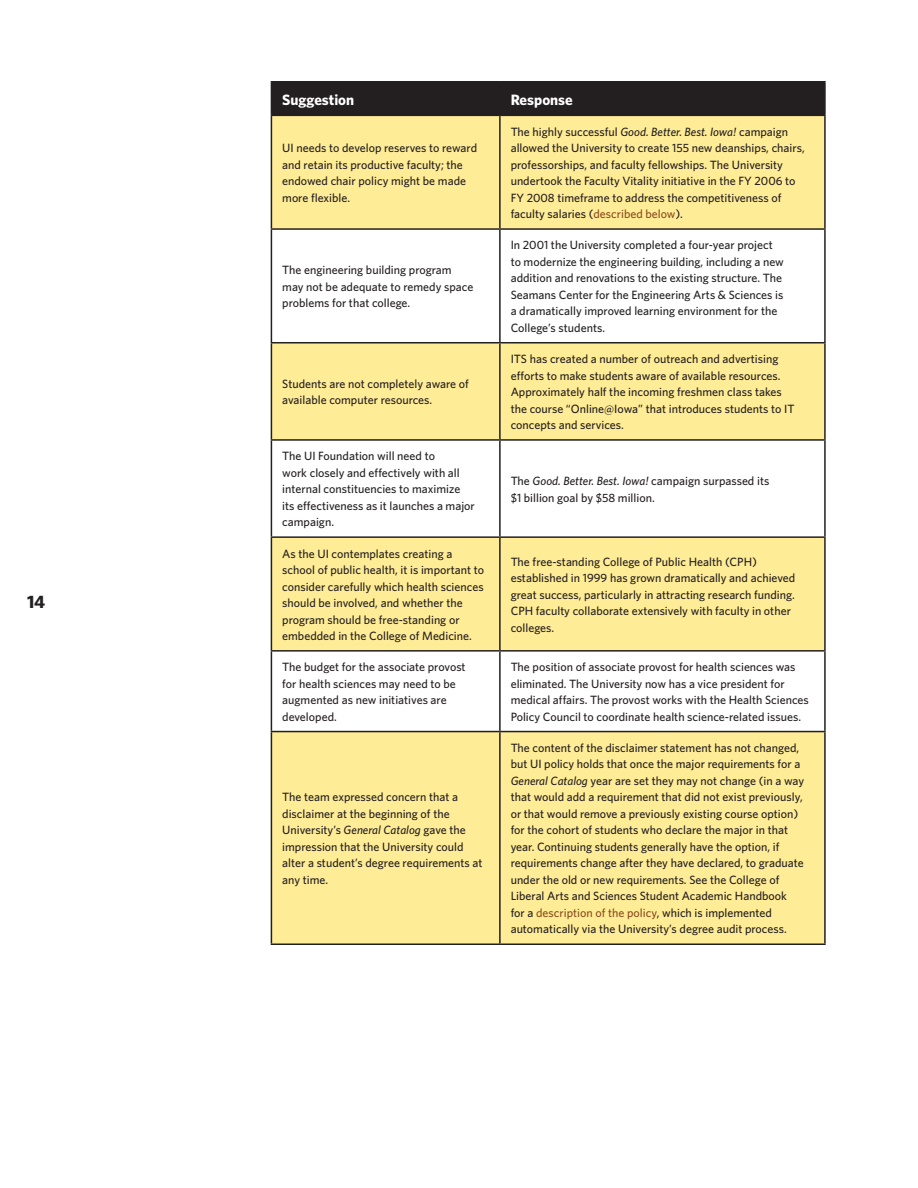
<style>
.page{position:relative;width:918px;height:1188px;background:#fff}
.page>*{position:absolute;margin:0;border:0;box-sizing:border-box;transform-origin:0 0}
.t1{font:700 18px "Whitney";color:#231f20}
.table_text{font:700 15px "Whitney";color:#fff}
.table_text-2{font:500 12px/16.5px "Whitney";color:#231f20}
.s1{font-style:italic}
.s2{color:#894c1d}
</style>
<div class="page">
<div style="left:271px;top:82px;width:554px;height:33px;background:#231f20"></div>
<svg style="left:272px;top:116px;width:552px;height:828px;fill:#ffec96"></svg>
<hr style="left:271px;top:81px;width:229px;height:1px;background:#231f20">
<hr style="left:271px;top:83px;width:1px;height:32px;background:#231f20">
<hr style="left:500px;top:81px;width:326px;height:1px;background:#231f20">
<hr style="left:499px;top:83px;width:2px;height:32px;background:#231f20">
<hr style="left:824px;top:83px;width:2px;height:32px;background:#231f20">
<hr style="left:271px;top:115px;width:229px;height:1px;background:#231f20">
<hr style="left:271px;top:116px;width:1px;height:112px;background:#231f20">
<hr style="left:500px;top:115px;width:326px;height:1px;background:#231f20">
<hr style="left:499px;top:116px;width:2px;height:112px;background:#231f20">
<hr style="left:824px;top:116px;width:2px;height:112px;background:#231f20">
<hr style="left:271px;top:228px;width:229px;height:2px;background:#231f20">
<hr style="left:271px;top:230px;width:1px;height:112px;background:#231f20">
<hr style="left:500px;top:228px;width:326px;height:2px;background:#231f20">
<hr style="left:499px;top:230px;width:2px;height:112px;background:#231f20">
<hr style="left:824px;top:230px;width:2px;height:112px;background:#231f20">
<hr style="left:271px;top:342px;width:229px;height:2px;background:#231f20">
<hr style="left:271px;top:344px;width:1px;height:95px;background:#231f20">
<hr style="left:500px;top:342px;width:326px;height:2px;background:#231f20">
<hr style="left:499px;top:344px;width:2px;height:95px;background:#231f20">
<hr style="left:824px;top:344px;width:2px;height:95px;background:#231f20">
<hr style="left:271px;top:439px;width:229px;height:2px;background:#231f20">
<hr style="left:271px;top:441px;width:1px;height:95px;background:#231f20">
<hr style="left:500px;top:439px;width:326px;height:2px;background:#231f20">
<hr style="left:499px;top:441px;width:2px;height:95px;background:#231f20">
<hr style="left:824px;top:441px;width:2px;height:95px;background:#231f20">
<hr style="left:271px;top:536px;width:229px;height:2px;background:#231f20">
<hr style="left:271px;top:538px;width:1px;height:112px;background:#231f20">
<hr style="left:500px;top:536px;width:326px;height:2px;background:#231f20">
<hr style="left:499px;top:538px;width:2px;height:112px;background:#231f20">
<hr style="left:824px;top:538px;width:2px;height:112px;background:#231f20">
<hr style="left:271px;top:650px;width:229px;height:2px;background:#231f20">
<hr style="left:271px;top:652px;width:1px;height:79px;background:#231f20">
<hr style="left:500px;top:650px;width:326px;height:2px;background:#231f20">
<hr style="left:499px;top:652px;width:2px;height:79px;background:#231f20">
<hr style="left:824px;top:652px;width:2px;height:79px;background:#231f20">
<hr style="left:271px;top:731px;width:229px;height:1px;background:#231f20">
<hr style="left:271px;top:732px;width:1px;height:212px;background:#231f20">
<hr style="left:500px;top:731px;width:326px;height:1px;background:#231f20">
<hr style="left:499px;top:732px;width:2px;height:212px;background:#231f20">
<hr style="left:824px;top:732px;width:2px;height:212px;background:#231f20">
<hr style="left:271px;top:944px;width:229px;height:1px;background:#231f20">
<hr style="left:500px;top:944px;width:326px;height:1px;background:#231f20">
<h1 class="t1" style="left:27px;top:591px;width:20px">14</h1>
<p class="table_text" style="left:282px;top:90px;width:73px">Suggestion</p>
<p class="table_text" style="left:511px;top:90px;width:64px">Response</p>
<p class="table_text-2" style="left:282px;top:139px;width:196px">UI needs to develop reserves to reward and retain its productive faculty; the endowed chair policy might be made more flexible.</p>
<p class="table_text-2" style="left:511px;top:123px;width:296px">The highly successful <span class="s1">Good. Better. Best. Iowa!</span> campaign allowed the University to create 155 new deanships, chairs, professorships, and faculty fellowships. The University undertook the Faculty Vitality initiative in the FY 2006 to FY 2008 timeframe to address the competitiveness of faculty salaries (<span class="s2">described below</span>).</p>
<p class="table_text-2" style="left:282px;top:261px;width:193px">The engineering building program may not be adequate to remedy space problems for that college.</p>
<p class="table_text-2" style="left:282px;top:375px;width:188px">Students are not completely aware of available computer resources.</p>
<p class="table_text-2" style="left:282px;top:448px;width:194px">The UI Foundation will need to<br>work closely and effectively with all internal constituencies to maximize its effectiveness as it launches a major campaign.</p>
<p class="table_text-2" style="left:511px;top:237px;width:275px">In 2001 the University completed a four-year project to modernize the engineering building, including a new addition and renovations to the existing structure. The Seamans Center for the Engineering Arts &amp; Sciences is a dramatically improved learning environment for the College’s students.</p>
<p class="table_text-2" style="left:511px;top:350px;width:285px">ITS has created a number of outreach and advertising efforts to make students aware of available resources.<br>Approximately half the incoming freshmen class takes the course “Online@Iowa” that introduces students to IT concepts and services.</p>
<p class="table_text-2" style="left:511px;top:472px;width:260px">The <span class="s1">Good. Better. Best. Iowa!</span> campaign surpassed its $1 billion goal by $58 million.</p>
<p class="table_text-2" style="left:282px;top:545px;width:204px">As the UI contemplates creating a school of public health, it is important to consider carefully which health sciences should be involved, and whether the program should be free-standing or embedded in the College of Medicine.</p>
<p class="table_text-2" style="left:511px;top:553px;width:286px">The free-standing College of Public Health (CPH) established in 1999 has grown dramatically and achieved great success, particularly in attracting research funding.<br>CPH faculty collaborate extensively with faculty in other colleges.</p>
<p class="table_text-2" style="left:282px;top:658px;width:185px">The budget for the associate provost for health sciences may need to be augmented as new initiatives are developed.</p>
<p class="table_text-2" style="left:511px;top:658px;width:300px">The position of associate provost for health sciences was eliminated. The University now has a vice president for medical affairs. The provost works with the Health Sciences Policy Council to coordinate health science-related issues.</p>
<p class="table_text-2" style="left:282px;top:789px;width:202px">The team expressed concern that a disclaimer at the beginning of the<br>University’s <span class="s1">General Catalog</span> gave the impression that the University could alter a student’s degree requirements at any time.</p>
<p class="table_text-2" style="left:511px;top:739px;width:295px">The content of the disclaimer statement has not changed, but UI policy holds that once the major requirements for a <span class="s1">General Catalog</span> year are set they may not change (in a way that would add a requirement that did not exist previously, or that would remove a previously existing course option) for the cohort of students who declare the major in that year. Continuing students generally have the option, if requirements change after they have declared, to graduate under the old or new requirements. See the College of Liberal Arts and Sciences Student Academic Handbook<br>for a <span class="s2">description of the policy</span>, which is implemented automatically via the University’s degree audit process.</p>
</div>
